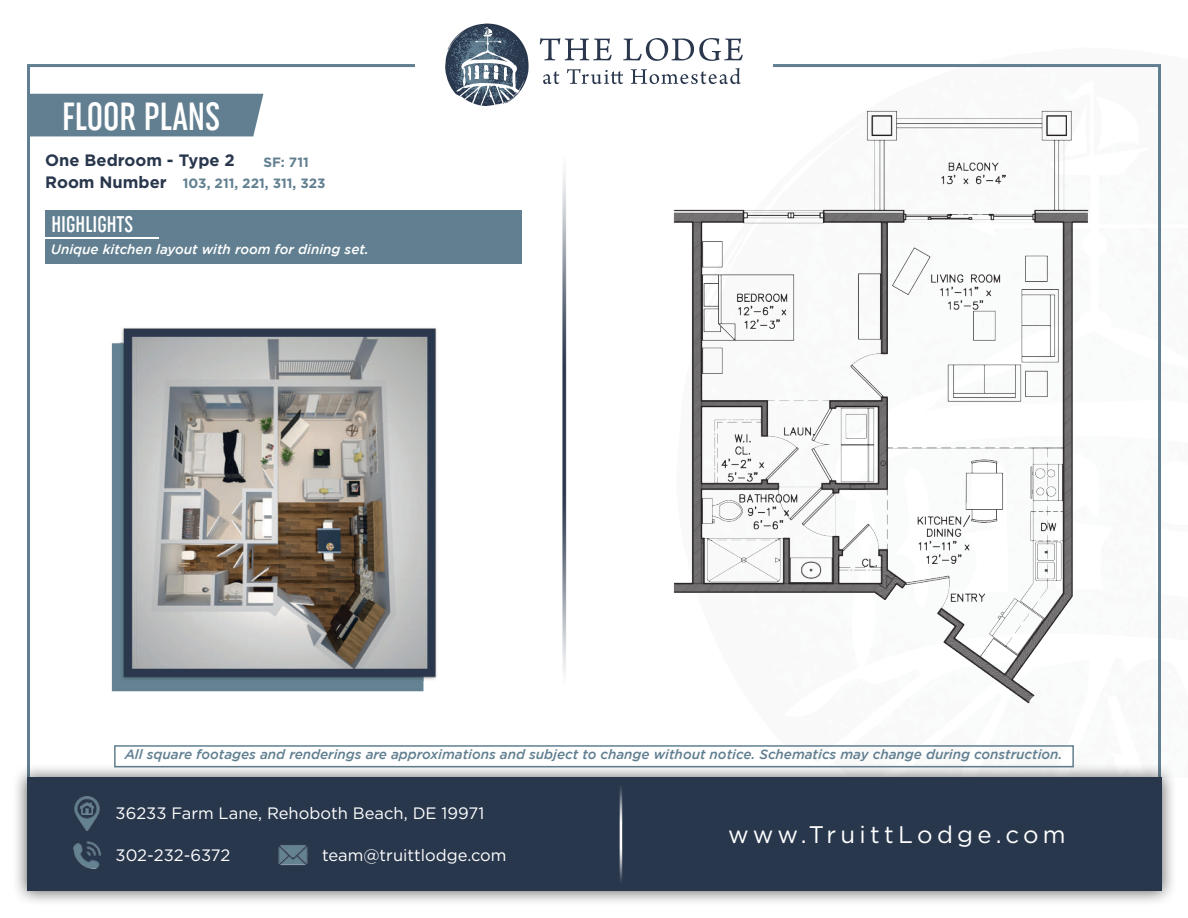
<style>
.page{position:relative;width:1188px;height:918px;background:#fff}
.page>*{position:absolute;margin:0;border:0;box-sizing:border-box;transform-origin:0 0}
.t1{font:39px "Uniform Extra Condensed 2";color:#fff}
.t2{font:24px "Gotham";letter-spacing:.18em;color:#fff}
.t3{font:22.5px "Uniform Extra Condensed 2";color:#fff}
.t4{font:16.5px "Gotham";color:#fff}
.t5{font:700 16.5px "Gotham";color:#29374d}
.t6{font:500 13.5px "Gotham";color:#617f90}
.t7{font:500 13.5px "Gotham";color:#fff}
.t8{font:700 13.5px/20.9px "Gotham";color:#617f90}
.s1{font-size:16.5px;color:#29374d}
</style>
<div class="page">
<div style="left:114px;top:745px;width:960px;height:22px;border:2px solid #617f90"></div>
<div style="left:12px;top:762px;width:1165px;height:145px;background:#231f20;opacity:.75"></div>
<div style="left:27px;top:778px;width:1135px;height:113px;background:#29374d"></div>
<svg style="left:445px;top:24px;width:84px;height:82px"></svg>
<svg style="left:540px;top:38px;width:72px;height:22px"></svg>
<svg style="left:623px;top:38px;width:120px;height:23px"></svg>
<svg style="left:543px;top:71px;width:16px;height:13px"></svg>
<svg style="left:567px;top:69px;width:56px;height:15px"></svg>
<svg style="left:631px;top:68px;width:110px;height:16px"></svg>
<img style="left:74px;top:796px;width:26px;height:35px">
<img style="left:73px;top:841px;width:28px;height:28px">
<img style="left:278px;top:845px;width:30px;height:21px">
<img style="left:619px;top:787px;width:4px;height:94px">
<img style="left:562px;top:171px;width:5px;height:502px">
<div style="left:28px;top:94px;width:235px;height:42px;background:#617f90"></div>
<img style="left:111px;top:328px;width:326px;height:364px">
<img style="left:673px;top:110px;width:416px;height:594px">
<div style="left:45px;top:210px;width:477px;height:53px;background:#617f90"></div>
<hr style="left:39px;top:238px;width:120px;height:1px;background:#fff">
<h1 class="t1" style="left:62px;top:94px;width:160px">FLOOR PLANS</h1>
<p class="t5" style="left:45px;top:151px;width:191px">One Bedroom - Type 2</p>
<p class="t8" style="left:45px;top:151px;width:282px;text-indent:218px">SF: 711<br><span class="s1">Room Number</span> 103, 211, 221, 311, 323</p>
<h3 class="t3" style="left:52px;top:211px;width:83px">HIGHLIGHTS</h3>
<p class="t7" style="left:51px;top:241px;width:320px">Unique kitchen layout with room for dining set.</p>
<p class="t6" style="left:125px;top:746px;width:939px">All square footages and renderings are approximations and subject to change without notice. Schematics may change during construction.</p>
<p class="t4" style="left:116px;top:803px;width:370px">36233 Farm Lane, Rehoboth Beach, DE 19971</p>
<p class="t4" style="left:116px;top:844px;width:116px">302-232-6372</p>
<p class="t4" style="left:322px;top:844px;width:186px">team@truittlodge.com</p>
<h2 class="t2" style="left:728px;top:819px;width:339px">www.TruittLodge.com</h2>
</div>
